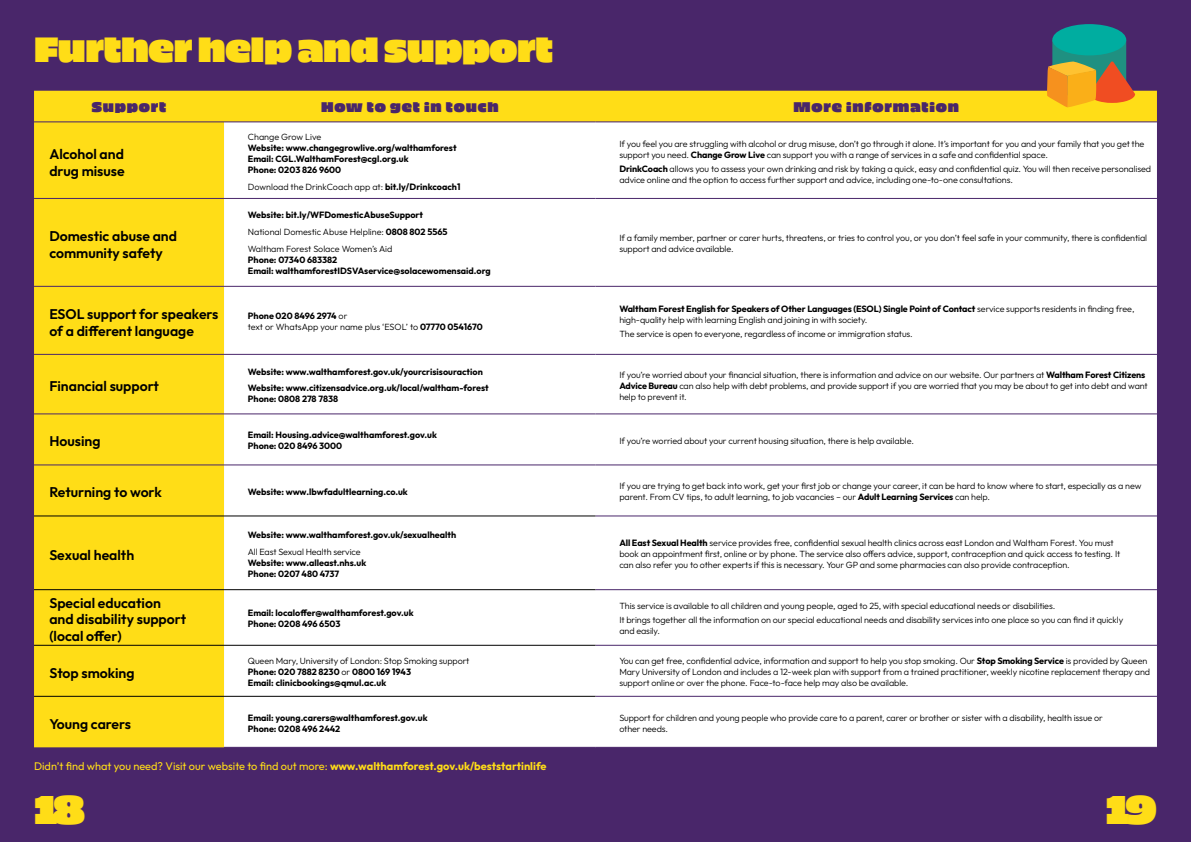
<style>
.page{position:relative;width:1191px;height:842px;background:#49266a}
.page>*{position:absolute;margin:0;border:0;box-sizing:border-box;transform-origin:0 0}
.t1{font:40px "Piepie";color:#ffdd17}
.t2{font:35px "Piepie";letter-spacing:-.01em;color:#ffdd17}
.t3{font:600 14px/16.8px "Outfit";color:#000}
.t4{font:14px "Piepie";letter-spacing:.06em;color:#49266a}
.t5{font:11px "Outfit";color:#ffdd17}
.t6{font:300 9px/11px "Outfit";letter-spacing:-.01em;color:#000}
.t7{font:700 9px/11px "Outfit";color:#000}
.s1{font-weight:700}
.s2{font-weight:300}
</style>
<div class="page">
<div style="left:34px;top:122px;width:190px;height:625px;background:#ffdd17"></div>
<div style="left:224px;top:123px;width:933px;height:624px;background:#fff"></div>
<hr style="left:224px;top:198px;width:371px;height:1px;background:#49266a">
<hr style="left:595px;top:198px;width:562px;height:1px;background:#49266a">
<hr style="left:34px;top:286px;width:190px;height:1px;background:#49266a">
<hr style="left:224px;top:286px;width:371px;height:1px;background:#49266a">
<hr style="left:595px;top:286px;width:562px;height:1px;background:#49266a">
<hr style="left:34px;top:354px;width:190px;height:1px;background:#49266a">
<hr style="left:224px;top:354px;width:371px;height:1px;background:#49266a">
<hr style="left:595px;top:354px;width:562px;height:1px;background:#49266a">
<hr style="left:34px;top:413px;width:190px;height:1px;background:#49266a">
<hr style="left:34px;top:465px;width:190px;height:1px;background:#49266a">
<hr style="left:595px;top:516px;width:562px;height:1px;background:#49266a">
<hr style="left:595px;top:589px;width:562px;height:1px;background:#49266a">
<hr style="left:595px;top:645px;width:562px;height:1px;background:#49266a">
<hr style="left:595px;top:696px;width:562px;height:1px;background:#49266a">
<hr style="left:34px;top:516px;width:190px;height:1px;background:#000">
<hr style="left:224px;top:516px;width:371px;height:1px;background:#000">
<hr style="left:34px;top:589px;width:190px;height:1px;background:#000">
<hr style="left:224px;top:589px;width:371px;height:1px;background:#000">
<hr style="left:224px;top:645px;width:371px;height:1px;background:#000">
<hr style="left:224px;top:696px;width:371px;height:1px;background:#000">
<hr style="left:34px;top:645px;width:190px;height:1px;background:#000">
<hr style="left:34px;top:696px;width:190px;height:1px;background:#000">
<hr style="left:224px;top:413px;width:371px;height:1px;background:#49266a">
<hr style="left:595px;top:413px;width:562px;height:1px;background:#49266a">
<hr style="left:224px;top:464px;width:371px;height:1px;background:#49266a">
<hr style="left:595px;top:464px;width:562px;height:1px;background:#49266a">
<hr style="left:34px;top:198px;width:190px;height:1px;background:#49266a">
<div style="left:1052px;top:24px;width:74px;height:31px;background:#00ada0;border-radius:50%"></div>
<svg style="left:34px;top:40px;width:1123px;height:82px"></svg>
<p class="t2" style="left:34px;top:24px;width:520px">Further help and support</p>
<p class="t4" style="left:92px;top:97px;width:76px">Support</p>
<p class="t4" style="left:321px;top:97px;width:179px">How to get in touch</p>
<p class="t4" style="left:793px;top:97px;width:167px">More information</p>
<p class="t3" style="left:49px;top:145px;width:77px">Alcohol and drug misuse</p>
<p class="t6" style="left:248px;top:131px;width:75px">Change Grow Live</p>
<p class="t7" style="left:248px;top:142px;width:210px">Website: www.changegrowlive.org/walthamforest</p>
<p class="t7" style="left:248px;top:153px;width:162px">Email: CGL.WalthamForest@cgl.org.uk</p>
<p class="t7" style="left:248px;top:164px;width:95px">Phone: 0203 826 9600</p>
<p class="t6" style="left:248px;top:181px;width:214px">Download the DrinkCoach app at: <span class="s1">bit.ly/Drinkcoach1</span></p>
<p class="t6" style="left:619px;top:138px;width:526px">If you feel you are struggling with alcohol or drug misuse, don’t go through it alone. It’s important for you and your family that you get the support you need. <span class="s1">Change Grow Live</span> can support you with a range of services in a safe and confidential space.</p>
<p class="t6" style="left:619px;top:163px;width:533px"><span class="s1">DrinkCoach</span> allows you to assess your own drinking and risk by taking a quick, easy and confidential quiz. You will then receive personalised advice online and the option to access further support and advice, including one-to-one consultations.</p>
<p class="t3" style="left:49px;top:228px;width:129px">Domestic abuse and community safety</p>
<p class="t7" style="left:248px;top:210px;width:177px">Website: bit.ly/WFDomesticAbuseSupport</p>
<p class="t6" style="left:248px;top:226px;width:201px">National Domestic Abuse Helpline: <span class="s1">0808 802 5565</span></p>
<p class="t7" style="left:248px;top:243px;width:244px"><span class="s2">Waltham Forest Solace Women’s Aid<br></span>Phone: 07340 683382<br>Email: walthamforestIDSVAservice@solacewomensaid.org</p>
<p class="t6" style="left:619px;top:233px;width:529px">If a family member, partner or carer hurts, threatens, or tries to control you, or you don’t feel safe in your community, there is confidential support and advice available.</p>
<p class="t3" style="left:49px;top:306px;width:171px">ESOL support for speakers of a different language</p>
<p class="t6" style="left:248px;top:311px;width:236px"><span class="s1">Phone 020 8496 2974</span> or<br>text or WhatsApp your name plus ‘ESOL’ to <span class="s1">07770 0541670</span></p>
<p class="t6" style="left:619px;top:304px;width:516px"><span class="s1">Waltham Forest English for Speakers of Other Languages (ESOL) Single Point of Contact</span> service supports residents in finding free, high-quality help with learning English and joining in with society.</p>
<p class="t6" style="left:619px;top:329px;width:295px">The service is open to everyone, regardless of income or immigration status.</p>
<p class="t3" style="left:49px;top:378px;width:111px">Financial support</p>
<p class="t3" style="left:49px;top:433px;width:53px">Housing</p>
<p class="t7" style="left:248px;top:366px;width:236px">Website: www.walthamforest.gov.uk/yourcrisisouraction</p>
<p class="t7" style="left:248px;top:383px;width:242px">Website: www.citizensadvice.org.uk/local/waltham-forest</p>
<p class="t7" style="left:248px;top:394px;width:92px">Phone: 0808 278 7838</p>
<p class="t7" style="left:248px;top:430px;width:191px">Email: Housing.advice@walthamforest.gov.uk</p>
<p class="t7" style="left:248px;top:441px;width:96px">Phone: 020 8496 3000</p>
<p class="t6" style="left:619px;top:369px;width:530px">If you’re worried about your financial situation, there is information and advice on our website. Our partners at <span class="s1">Waltham Forest Citizens<br>Advice Bureau</span> can also help with debt problems, and provide support if you are worried that you may be about to get into debt and want help to prevent it.</p>
<p class="t6" style="left:619px;top:435px;width:296px">If you’re worried about your current housing situation, there is help available.</p>
<p class="t3" style="left:49px;top:484px;width:114px">Returning to work</p>
<p class="t7" style="left:248px;top:486px;width:161px">Website: www.lbwfadultlearning.co.uk</p>
<p class="t6" style="left:619px;top:481px;width:523px">If you are trying to get back into work, get your first job or change your career, it can be hard to know where to start, especially as a new parent. From CV tips, to adult learning, to job vacancies – our <span class="s1">Adult Learning Services</span> can help.</p>
<p class="t3" style="left:49px;top:546px;width:86px">Sexual health</p>
<p class="t3" style="left:49px;top:594px;width:138px">Special education and disability support (local offer)</p>
<p class="t3" style="left:49px;top:664px;width:87px">Stop smoking</p>
<p class="t7" style="left:248px;top:529px;width:210px">Website: www.walthamforest.gov.uk/sexualhealth</p>
<p class="t6" style="left:248px;top:546px;width:114px">All East Sexual Health service</p>
<p class="t7" style="left:248px;top:557px;width:120px">Website: www.alleast.nhs.uk<br>Phone: 0207 480 4737</p>
<p class="t7" style="left:248px;top:608px;width:167px">Email: localoffer@walthamforest.gov.uk</p>
<p class="t7" style="left:248px;top:619px;width:94px">Phone: 0208 496 6503</p>
<p class="t6" style="left:248px;top:656px;width:223px">Queen Mary, University of London: Stop Smoking support</p>
<p class="t7" style="left:248px;top:667px;width:165px">Phone: 020 7882 8230 <span class="s2">or</span> 0800 169 1943</p>
<p class="t7" style="left:248px;top:678px;width:140px">Email: clinicbookings@qmul.ac.uk</p>
<p class="t6" style="left:619px;top:538px;width:502px"><span class="s1">All East Sexual Health</span> service provides free, confidential sexual health clinics across east London and Waltham Forest. You must book an appointment first, online or by phone. The service also offers advice, support, contraception and quick access to testing. It can also refer you to other experts if this is necessary. Your GP and some pharmacies can also provide contraception.</p>
<p class="t6" style="left:619px;top:600px;width:437px">This service is available to all children and young people, aged to 25, with special educational needs or disabilities.</p>
<p class="t6" style="left:619px;top:614px;width:505px">It brings together all the information on our special educational needs and disability services into one place so you can find it quickly and easily.</p>
<p class="t6" style="left:619px;top:656px;width:532px">You can get free, confidential advice, information and support to help you stop smoking. Our <span class="s1">Stop Smoking Service</span> is provided by Queen<br>Mary University of London and includes a 12-week plan with support from a trained practitioner, weekly nicotine replacement therapy and support online or over the phone. Face-to-face help may also be available.</p>
<p class="t7" style="left:248px;top:712px;width:181px">Email: young.carers@walthamforest.gov.uk</p>
<p class="t7" style="left:248px;top:723px;width:94px">Phone: 0208 496 2442</p>
<p class="t6" style="left:619px;top:712px;width:485px">Support for children and young people who provide care to a parent, carer or brother or sister with a disability, health issue or other needs.</p>
<p class="t5" style="left:34px;top:760px;width:514px">Didn’t find what you need? Visit our website to find out more: <span class="s1">www.walthamforest.gov.uk/beststartinlife</span></p>
<h1 class="t1" style="left:34px;top:780px;width:53px">18</h1>
<h1 class="t1" style="left:1106px;top:780px;width:53px">19</h1>
<p class="t3" style="left:49px;top:715px;width:83px">Young carers</p>
</div>
